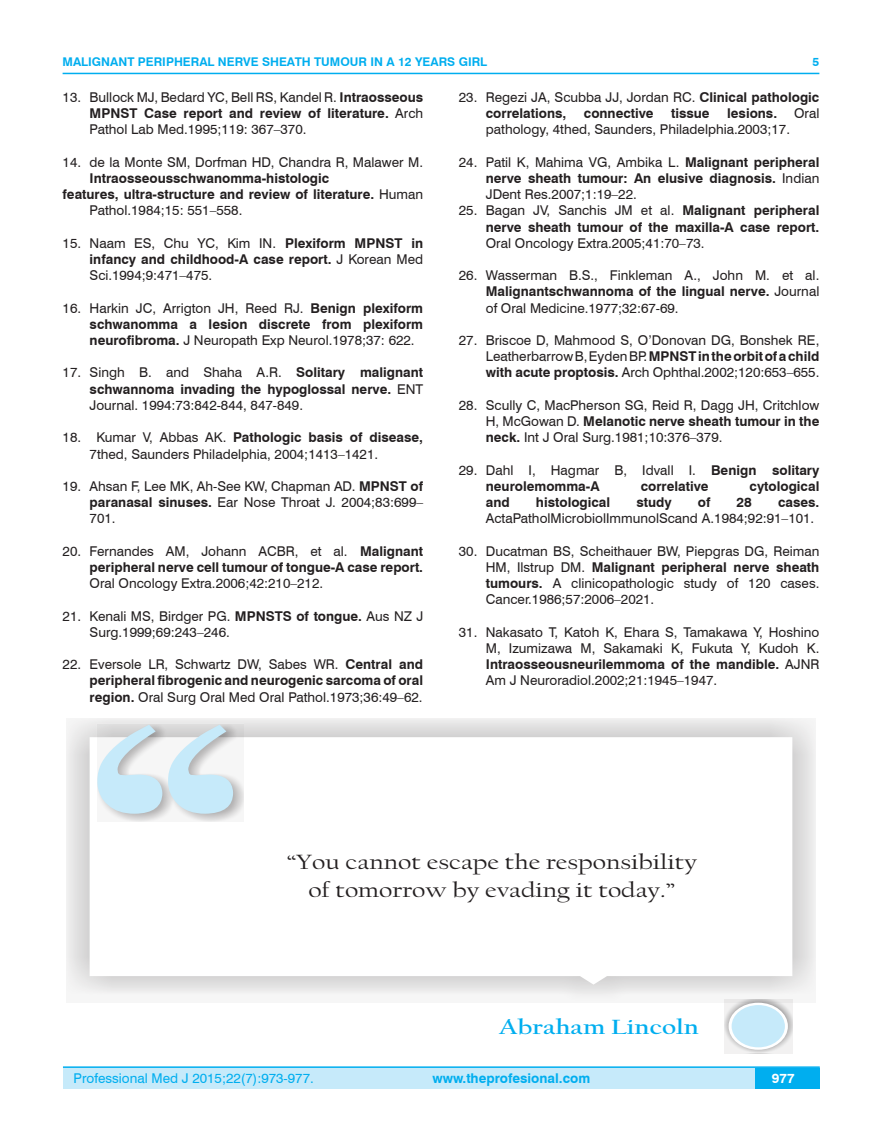
<style>
.page{position:relative;width:882px;height:1145px;background:#fff}
.page>*{position:absolute;margin:0;border:0;box-sizing:border-box;transform-origin:0 0}
.t1{font:21.45px/27.8px "Californian FB";color:#231f20;text-align:center;scale:1.26 1}
.t2{font:700 21.45px "Californian FB";color:#00aeef;scale:1.26 1}
.t3{font:13.5px/16.2px "Swiss 721 BT";color:#231f20;text-align:justify}
.t4{font:700 13.5px/16.2px "Swiss 721 BT";color:#231f20}
.t5{font:13.5px "Swiss 721 BT";color:#00aeef}
.t6{font:700 13.5px "Swiss 721 BT";color:#00aeef}
.t7{font:700 13.5px "Swiss 721 BT";color:#fff}
.t8{font:700 12px "Swiss 721 BT";color:#00aeef}
.s1{font-weight:700}
.s2{font-weight:400}
</style>
<div class="page">
<div style="left:63px;top:1067px;width:756px;height:21px;background:#c6eafa"></div>
<hr style="left:63px;top:1066px;width:756px;height:2px;background:#00aeef">
<div style="left:754px;top:1068px;width:65px;height:20px;background:#00aeef"></div>
<hr style="left:63px;top:73px;width:756px;height:1px;background:#00aeef">
<div style="left:66px;top:718px;width:749px;height:285px;background:#231f20;opacity:.35"></div>
<svg style="left:90px;top:737px;width:702px;height:247px"></svg>
<div style="left:97px;top:723px;width:147px;height:98px;background:#231f20;opacity:.35"></div>
<svg style="left:97px;top:724px;width:136px;height:89px"></svg>
<div style="left:723px;top:999px;width:69px;height:54px;background:#231f20;opacity:.49"></div>
<div style="left:729px;top:1004px;width:57px;height:44px;background:#c6eafa;border-radius:50%"></div>
<div style="left:728px;top:1002px;width:59px;height:48px;border:3px solid #fff;border-radius:50%"></div>
<p class="t8" style="left:63px;top:53px;width:426px">MALIGNANT PERIPHERAL NERVE SHEATH TUMOUR IN A 12 YEARS GIRL</p>
<p class="t8" style="left:812px;top:53px;width:8px">5</p>
<p class="t3" style="left:90px;top:89px;width:335px;text-indent:-27px">13. Bullock MJ, Bedard YC, Bell RS, Kandel R. <span class="s1">Intraosseous MPNST Case report and review of literature.</span> Arch Pathol Lab Med.1995;119: 367–370.</p>
<p class="t3" style="left:90px;top:153px;width:335px;text-indent:-27px">14. de la Monte SM, Dorfman HD, Chandra R, Malawer M.<br><span class="s1">Intraosseousschwanomma-histologic</span></p>
<p class="t4" style="left:90px;top:186px;width:335px;text-indent:-27px">features, ultra-structure and review of literature. <span class="s2">Human<br>Pathol.1984;15: 551–558.</span></p>
<p class="t3" style="left:90px;top:234px;width:335px;text-indent:-27px">15. Naam ES, Chu YC, Kim IN. <span class="s1">Plexiform MPNST in infancy and childhood-A case report.</span> J Korean Med Sci.1994;9:471–475.</p>
<p class="t4" style="left:90px;top:299px;width:335px;text-align:justify;text-indent:-27px"><span class="s2">16. Harkin JC, Arrigton JH, Reed RJ.</span> Benign plexiform schwanomma a lesion discrete from plexiform neurofibroma. <span class="s2">J Neuropath Exp Neurol.1978;37: 622.</span></p>
<p class="t3" style="left:90px;top:364px;width:335px;text-indent:-27px">17. Singh B. and Shaha A.R. <span class="s1">Solitary malignant schwannoma invading the hypoglossal nerve.</span> ENT Journal. 1994:73:842-844, 847-849.</p>
<p class="t3" style="left:90px;top:429px;width:335px;text-indent:-27px">18. Kumar V, Abbas AK. <span class="s1">Pathologic basis of disease,<br></span>7thed, Saunders Philadelphia, 2004;1413–1421.</p>
<p class="t3" style="left:90px;top:477px;width:335px;text-indent:-27px">19. Ahsan F, Lee MK, Ah-See KW, Chapman AD. <span class="s1">MPNST of paranasal sinuses.</span> Ear Nose Throat J. 2004;83:699– 701.</p>
<p class="t3" style="left:90px;top:542px;width:335px;text-indent:-27px">20. Fernandes AM, Johann ACBR, et al. <span class="s1">Malignant peripheral nerve cell tumour of tongue-A case report.<br></span>Oral Oncology Extra.2006;42:210–212.</p>
<p class="t3" style="left:90px;top:607px;width:335px;text-indent:-27px">21. Kenali MS, Birdger PG. <span class="s1">MPNSTS of tongue.</span> Aus NZ J<br>Surg.1999;69:243–246.</p>
<p class="t3" style="left:90px;top:656px;width:335px;text-indent:-27px">22. Eversole LR, Schwartz DW, Sabes WR. <span class="s1">Central and peripheral fibrogenic and neurogenic sarcoma of oral region.</span> Oral Surg Oral Med Oral Pathol.1973;36:49–62.</p>
<p class="t4" style="left:485px;top:89px;width:335px;text-indent:-27px"><span class="s2">23. Regezi JA, Scubba JJ, Jordan RC.</span> Clinical pathologic correlations,</p>
<p class="t3" style="left:485px;top:105px;width:335px;text-indent:241px"><span class="s1">lesions.</span> Oral pathology, 4thed, Saunders, Philadelphia.2003;17.</p>
<p class="t4" style="left:485px;top:153px;width:335px;text-align:justify;text-indent:-27px"><span class="s2">24. Patil K, Mahima VG, Ambika L.</span> Malignant peripheral nerve sheath tumour: An elusive diagnosis. <span class="s2">Indian JDent Res.2007;1:19–22.</span></p>
<p class="t4" style="left:485px;top:202px;width:335px;text-align:justify;text-indent:-27px"><span class="s2">25. Bagan JV, Sanchis JM et al.</span> Malignant peripheral nerve sheath tumour of the maxilla-A case report.<br><span class="s2">Oral Oncology Extra.2005;41:70–73.</span></p>
<p class="t3" style="left:485px;top:267px;width:335px;text-indent:-27px">26. Wasserman B.S., Finkleman A., John M. et al.<br><span class="s1">Malignantschwannoma of the lingual nerve.</span> Journal of Oral Medicine.1977;32:67-69.</p>
<p class="t3" style="left:485px;top:332px;width:335px;text-indent:-27px">27. Briscoe D, Mahmood S, O’Donovan DG, Bonshek RE, Leatherbarrow B, Eyden BP. <span class="s1">MPNST in the orbit of a child with acute proptosis.</span> Arch Ophthal.2002;120:653–655.</p>
<p class="t3" style="left:485px;top:396px;width:335px;text-indent:-27px">28. Scully C, MacPherson SG, Reid R, Dagg JH, Critchlow H, McGowan D. <span class="s1">Melanotic nerve sheath tumour in the neck.</span> Int J Oral Surg.1981;10:376–379.</p>
<p class="t4" style="left:485px;top:461px;width:335px;text-indent:-27px"><span class="s2">29. Dahl I, Hagmar B, Idvall I.</span> Benign solitary neurolemomma-A</p>
<p class="t4" style="left:583px;top:105px;width:71px">connective</p>
<p class="t4" style="left:670px;top:105px;width:40px">tissue</p>
<p class="t4" style="left:640px;top:477px;width:69px">correlative</p>
<p class="t4" style="left:749px;top:477px;width:71px">cytological</p>
<p class="t4" style="left:485px;top:494px;width:25px">and</p>
<p class="t4" style="left:535px;top:494px;width:76px">histological</p>
<p class="t4" style="left:636px;top:494px;width:37px">study</p>
<p class="t4" style="left:697px;top:494px;width:14px">of</p>
<p class="t4" style="left:736px;top:494px;width:17px">28</p>
<p class="t3" style="left:485px;top:494px;width:335px;text-indent:292px"><span class="s1">cases.<br></span>ActaPatholMicrobiolImmunolScand A.1984;92:91–101.</p>
<p class="t3" style="left:485px;top:542px;width:335px;text-indent:-27px">30. Ducatman BS, Scheithauer BW, Piepgras DG, Reiman HM, Ilstrup DM. <span class="s1">Malignant peripheral nerve sheath tumours.</span> A clinicopathologic study of 120 cases.<br>Cancer.1986;57:2006–2021.</p>
<p class="t3" style="left:485px;top:623px;width:335px;text-indent:-27px">31. Nakasato T, Katoh K, Ehara S, Tamakawa Y, Hoshino M, Izumizawa M, Sakamaki K, Fukuta Y, Kudoh K.<br><span class="s1">Intraosseousneurilemmoma of the mandible.</span> AJNR Am J Neuroradiol.2002;21:1945–1947.</p>
<p class="t1" style="left:287px;top:849px;width:327px">“You cannot escape the responsibility of tomorrow by evading it today.”</p>
<p class="t2" style="left:498px;top:1015px;width:160px">Abraham Lincoln</p>
<p class="t5" style="left:74px;top:1069px;width:241px">Professional Med J 2015;22(7):973-977.</p>
<p class="t6" style="left:432px;top:1069px;width:159px">www.theprofesional.com</p>
<p class="t7" style="left:771px;top:1069px;width:24px">977</p>
</div>
